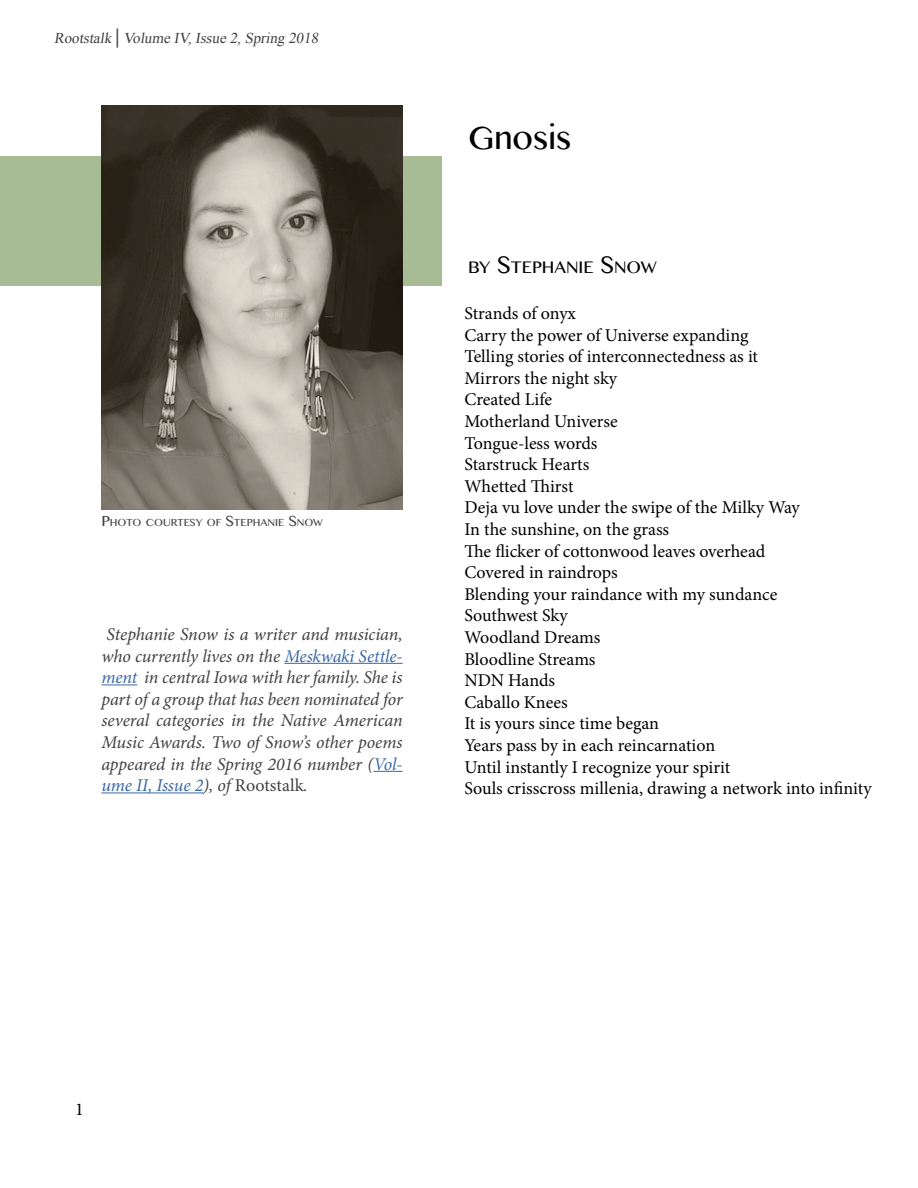
<style>
.page{position:relative;width:918px;height:1188px;background:#fff}
.page>*{position:absolute;margin:0;border:0;box-sizing:border-box;transform-origin:0 0}
.t1{font:36px "Kannada MN";color:#000}
.t2{font:18.9px "Kannada MN";color:#000}
.t3{font:18px/21.6px "Minion Pro";letter-spacing:-.005em;color:#000}
.t4{font:italic 18px/21.6px "Minion Pro";letter-spacing:-.01em;color:#414042;text-align:justify}
.t5{font:italic 15px "Times New Roman";color:#414042}
.t6{font:11.55px "Kannada MN";color:#414042}
.s1{font-weight:700;font-style:normal;font-size:21px}
.s2{font-size:16.5px}
.s3{color:#3a68a5}
.s4{font-style:normal}
.s5{font-size:27px}
</style>
<div class="page">
<div style="left:0;top:157px;width:442px;height:129px;background:#a7bb94"></div>
<hr style="left:284px;top:663px;width:119px;height:1px;background:#3a68a5">
<hr style="left:101px;top:684px;width:36px;height:1px;background:#3a68a5">
<hr style="left:373px;top:771px;width:30px;height:1px;background:#3a68a5">
<hr style="left:101px;top:792px;width:102px;height:1px;background:#3a68a5">
<img style="left:101px;top:106px;width:302px;height:403px">
<p class="t5" style="left:54px;top:28px;width:269px">Rootstalk <span class="s1">|</span> Volume IV,Issue 2,Spring 2018</p>
<p class="t6" style="left:101px;top:516px;width:223px"><span class="s2">P</span>HOTO COURTESY OF <span class="s2">S</span>TEPHANIE <span class="s2">S</span>NOW</p>
<p class="t4" style="left:101px;top:623px;width:303px">Stephanie Snow is a writer and musician, who currently lives on the <span class="s3">Meskwaki Settle&shy;ment</span> in central Iowa with her family. She is part of a group that has been nominated for several categories in the Native American Music Awards. Two of Snow’s other poems appeared in the Spring 2016 number (<span class="s3">Vol&shy;ume II, Issue 2</span>), of <span class="s4">Rootstalk</span>.</p>
<h1 class="t1" style="left:468px;top:115px;width:105px">Gnosis</h1>
<p class="t2" style="left:468px;top:255px;width:190px">BY <span class="s5">S</span>TEPHANIE <span class="s5">S</span>NOW</p>
<p class="t3" style="left:464px;top:303px;width:409px">Strands of onyx<br>Carry the power of Universe expanding<br>Telling stories of interconnectedness as it<br>Mirrors the night sky<br>Created Life<br>Motherland Universe<br>Tongue-less words<br>Starstruck Hearts<br>Whetted Thirst<br>Deja vu love under the swipe of the Milky Way<br>In the sunshine, on the grass<br>The flicker of cottonwood leaves overhead<br>Covered in raindrops<br>Blending your raindance with my sundance<br>Southwest Sky<br>Woodland Dreams<br>Bloodline Streams<br>NDN Hands<br>Caballo Knees<br>It is yours since time began<br>Years pass by in each reincarnation<br>Until instantly I recognize your spirit<br>Souls crisscross millenia, drawing a network into infinity</p>
<p class="t3" style="left:75px;top:1098px;width:10px">1</p>
</div>
